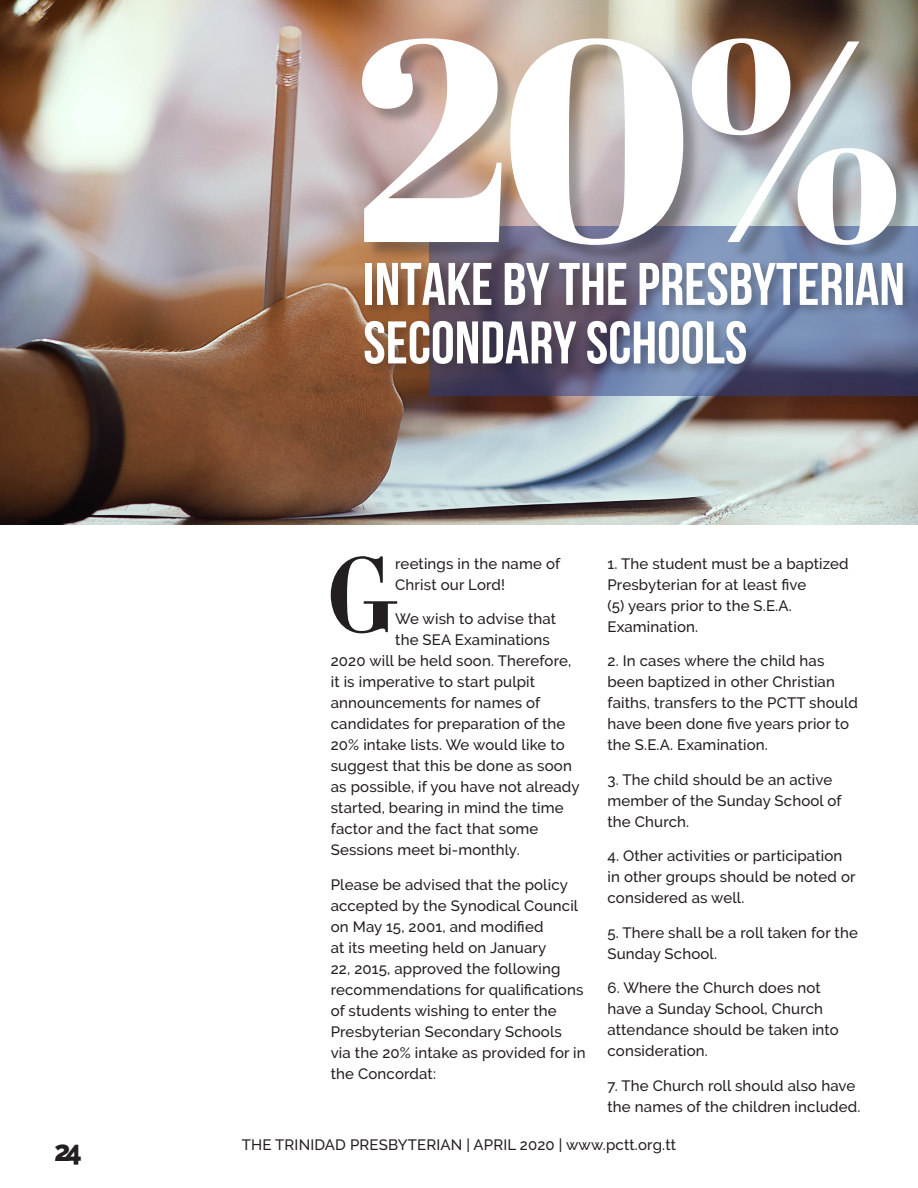
<style>
.page{position:relative;width:918px;height:1188px;background:#fff}
.page>*{position:absolute;margin:0;border:0;box-sizing:border-box;transform-origin:0 0}
.t1{font:286.5px "Abril Fatface";color:#fff}
.t2{font:103.8px "Didot HTF B06 Bold";color:#231f20}
.t3{font:700 60px/58.5px "Bebas Neue";color:#fff}
.t4{font:800 28.5px "Raleway";color:#231f20}
.t5{font:500 15px/21px "Raleway";letter-spacing:.01em;color:#231f20}
</style>
<div class="page">
<img style="left:0;top:0;width:918px;height:525px">
<svg style="left:429px;top:227px;width:489px;height:169px;background:#4d4f72"></svg>
<div style="left:365px;top:40px;width:550px;height:223px;background:#231f20;opacity:.33"></div>
<div style="left:361px;top:259px;width:554px;height:118px;background:#231f20;opacity:.37"></div>
<p class="t1" style="left:352px;top:-61px;width:553px">20%</p>
<p class="t3" style="left:363px;top:254px;width:543px">INTAKE BY THE PRESBYTERIAN<br>SECONDARY SCHOOLS</p>
<p class="t2" style="left:326px;top:528px;width:70px">G</p>
<p class="t5" style="left:395px;top:553px;width:166px">reetings in the name of<br>Christ our Lord!</p>
<p class="t5" style="left:395px;top:608px;width:162px">We wish to advise that</p>
<p class="t5" style="left:395px;top:629px;width:156px">the SEA Examinations</p>
<p class="t5" style="left:331px;top:650px;width:242px">2020 will be held soon. Therefore,</p>
<p class="t5" style="left:331px;top:671px;width:206px">it is imperative to start pulpit</p>
<p class="t5" style="left:331px;top:692px;width:211px">announcements for names of</p>
<p class="t5" style="left:331px;top:713px;width:236px">candidates for preparation of the</p>
<p class="t5" style="left:331px;top:734px;width:236px">20% intake lists. We would like to</p>
<p class="t5" style="left:331px;top:755px;width:243px">suggest that this be done as soon</p>
<p class="t5" style="left:331px;top:776px;width:250px">as possible, if you have not already</p>
<p class="t5" style="left:331px;top:797px;width:234px">started, bearing in mind the time</p>
<p class="t5" style="left:331px;top:818px;width:209px">factor and the fact that some</p>
<p class="t5" style="left:331px;top:839px;width:190px">Sessions meet bi-monthly.</p>
<p class="t5" style="left:331px;top:874px;width:257px">Please be advised that the policy accepted by the Synodical Council on May 15, 2001, and modified<br>at its meeting held on January<br>22, 2015, approved the following recommendations for qualifications of students wishing to enter the<br>Presbyterian Secondary Schools via the 20% intake as provided for in the Concordat:</p>
<p class="t5" style="left:608px;top:553px;width:243px">1. The student must be a baptized<br>Presbyterian for at least five<br>(5) years prior to the S.E.A.<br>Examination.</p>
<p class="t5" style="left:608px;top:650px;width:252px">2. In cases where the child has been baptized in other Christian faiths, transfers to the PCTT should have been done five years prior to the S.E.A. Examination.</p>
<p class="t5" style="left:608px;top:769px;width:236px">3. The child should be an active member of the Sunday School of the Church.</p>
<p class="t5" style="left:608px;top:845px;width:250px">4. Other activities or participation in other groups should be noted or considered as well.</p>
<p class="t5" style="left:608px;top:922px;width:252px">5. There shall be a roll taken for the<br>Sunday School.</p>
<p class="t5" style="left:608px;top:977px;width:233px">6. Where the Church does not have a Sunday School, Church attendance should be taken into consideration.</p>
<p class="t5" style="left:608px;top:1075px;width:255px">7. The Church roll should also have the names of the children included.</p>
<h3 class="t4" style="left:54px;top:1135px;width:30px">24</h3>
<p class="t5" style="left:242px;top:1135px;width:436px">THE TRINIDAD PRESBYTERIAN | APRIL 2020 | www.pctt.org.tt</p>
</div>
